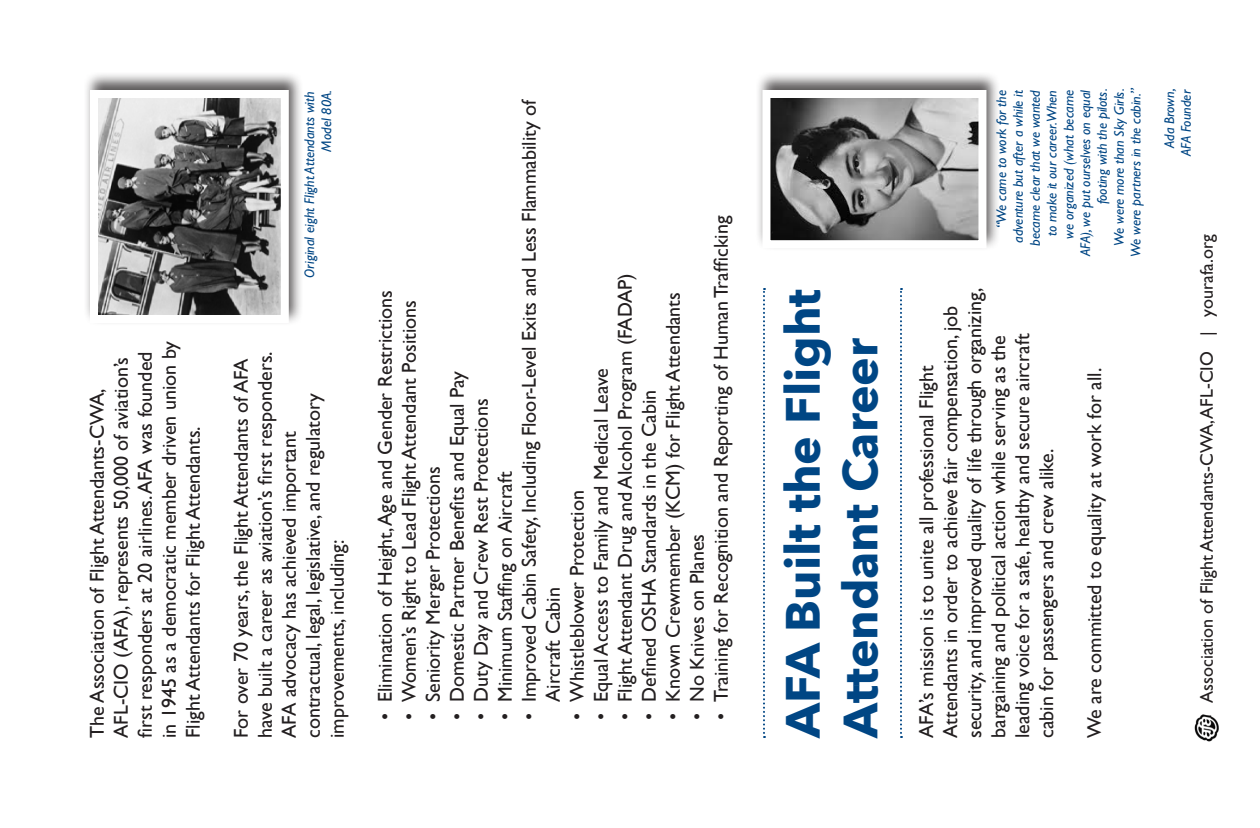
<style>
.page{position:relative;width:1260px;height:828px;background:#fff}
.page>*{position:absolute;margin:0;border:0;box-sizing:border-box;transform-origin:0 0}
.t1{font:700 48px "Avenir Next";color:#004684}
.t2{font:20px/24px "Gill Sans";color:#231f20}
.t3{font:18px "Gill Sans";color:#231f20}
.t4{font:italic 14px/16.8px "Gill Sans";color:#004684;text-align:right}
</style>
<div class="page">
<div style="left:83px;top:71px;width:220px;height:255px;background:#231f20;opacity:.75"></div>
<img style="left:99px;top:99px;width:181px;height:215px">
<div style="left:90px;top:90px;width:199px;height:233px;border:8px solid #fff"></div>
<img style="left:1194px;top:715px;width:25px;height:26px">
<div style="left:755px;top:71px;width:246px;height:180px;background:#231f20;opacity:.75"></div>
<img style="left:771px;top:99px;width:206px;height:140px">
<div style="left:762px;top:90px;width:224px;height:158px;border:8px solid #fff"></div>
<svg style="left:763px;top:288px;width:2px;height:450px"></svg>
<svg style="left:900px;top:288px;width:2px;height:450px"></svg>
<p class="t4" style="left:301px;top:278px;width:188px;rotate:-90deg">Original eight Flight Attendants with</p>
<p class="t4" style="left:318px;top:152px;width:63px;rotate:-90deg">Model 80A.</p>
<p class="t4" style="left:993px;top:256px;width:169px;rotate:-90deg">“We came to work for the adventure but after a while it became clear that we wanted to make it our career.When<br>we organized (what became<br>AFA), we put ourselves on equal footing with the pilots.</p>
<p class="t4" style="left:1111px;top:246px;width:159px;rotate:-90deg">We were more than Sky Girls.</p>
<p class="t4" style="left:1127px;top:257px;width:170px;rotate:-90deg">We were partners in the cabin.”</p>
<p class="t4" style="left:1161px;top:148px;width:61px;rotate:-90deg">Ada Brown,</p>
<p class="t4" style="left:1178px;top:156px;width:68px;rotate:-90deg">AFA Founder</p>
<p class="t2" style="left:517px;top:702px;width:604px;text-indent:-18px;rotate:-90deg">• Improved Cabin Safety, Including Floor-Level Exits and Less Flammability of<br>Aircraft Cabin</p>
<p class="t2" style="left:709px;top:720px;width:506px;rotate:-90deg">• Training for Recognition and Reporting of Human Trafficking</p>
<p class="t2" style="left:613px;top:720px;width:448px;rotate:-90deg">• Flight Attendant Drug and Alcohol Program (FADAP)</p>
<p class="t2" style="left:914px;top:738px;width:452px;rotate:-90deg">AFA’s mission is to unite all professional Flight Attendants in order to achieve fair compensation, job security, and improved quality of life through organizing, bargaining and political action while serving as the leading voice for a safe, healthy and secure aircraft cabin for passengers and crew alike.</p>
<p class="t1" style="left:761px;top:738px;width:451px;rotate:-90deg">AFA Built the Flight</p>
<p class="t2" style="left:373px;top:720px;width:431px;rotate:-90deg">• Elimination of Height, Age and Gender Restrictions</p>
<p class="t2" style="left:397px;top:720px;width:421px;rotate:-90deg">• Women’s Right to Lead Flight Attendant Positions</p>
<p class="t2" style="left:661px;top:720px;width:429px;rotate:-90deg">• Known Crewmember (KCM) for Flight Attendants</p>
<p class="t1" style="left:819px;top:738px;width:401px;rotate:-90deg">Attendant Career</p>
<p class="t2" style="left:109px;top:738px;width:399px;rotate:-90deg">AFL-CIO (AFA), represents 50,000 of aviation’s first responders at 20 airlines. AFA was founded in 1945 as a democratic member driven union by Flight Attendants for Flight Attendants.</p>
<p class="t2" style="left:229px;top:738px;width:388px;rotate:-90deg">For over 70 years, the Flight Attendants of AFA have built a career as aviation’s first responders.<br>AFA advocacy has achieved important contractual, legal, legislative, and regulatory improvements, including:</p>
<p class="t2" style="left:589px;top:720px;width:353px;rotate:-90deg">• Equal Access to Family and Medical Leave</p>
<p class="t2" style="left:1082px;top:738px;width:371px;rotate:-90deg">We are committed to equality at work for all.</p>
<p class="t2" style="left:445px;top:720px;width:350px;rotate:-90deg">• Domestic Partner Benefits and Equal Pay</p>
<p class="t2" style="left:85px;top:738px;width:351px;rotate:-90deg">The Association of Flight Attendants-CWA,</p>
<p class="t2" style="left:637px;top:720px;width:331px;rotate:-90deg">• Defined OSHA Standards in the Cabin</p>
<p class="t2" style="left:469px;top:720px;width:323px;rotate:-90deg">• Duty Day and Crew Rest Protections</p>
<p class="t2" style="left:421px;top:720px;width:255px;rotate:-90deg">• Seniority Merger Protections</p>
<p class="t2" style="left:493px;top:720px;width:250px;rotate:-90deg">• Minimum Staffing on Aircraft</p>
<p class="t2" style="left:565px;top:720px;width:231px;rotate:-90deg">• Whistleblower Protection</p>
<p class="t2" style="left:685px;top:720px;width:187px;rotate:-90deg">• No Knives on Planes</p>
<p class="t3" style="left:1196px;top:703px;width:470px;rotate:-90deg">Association of Flight Attendants-CWA, AFL-CIO | yourafa.org</p>
</div>
